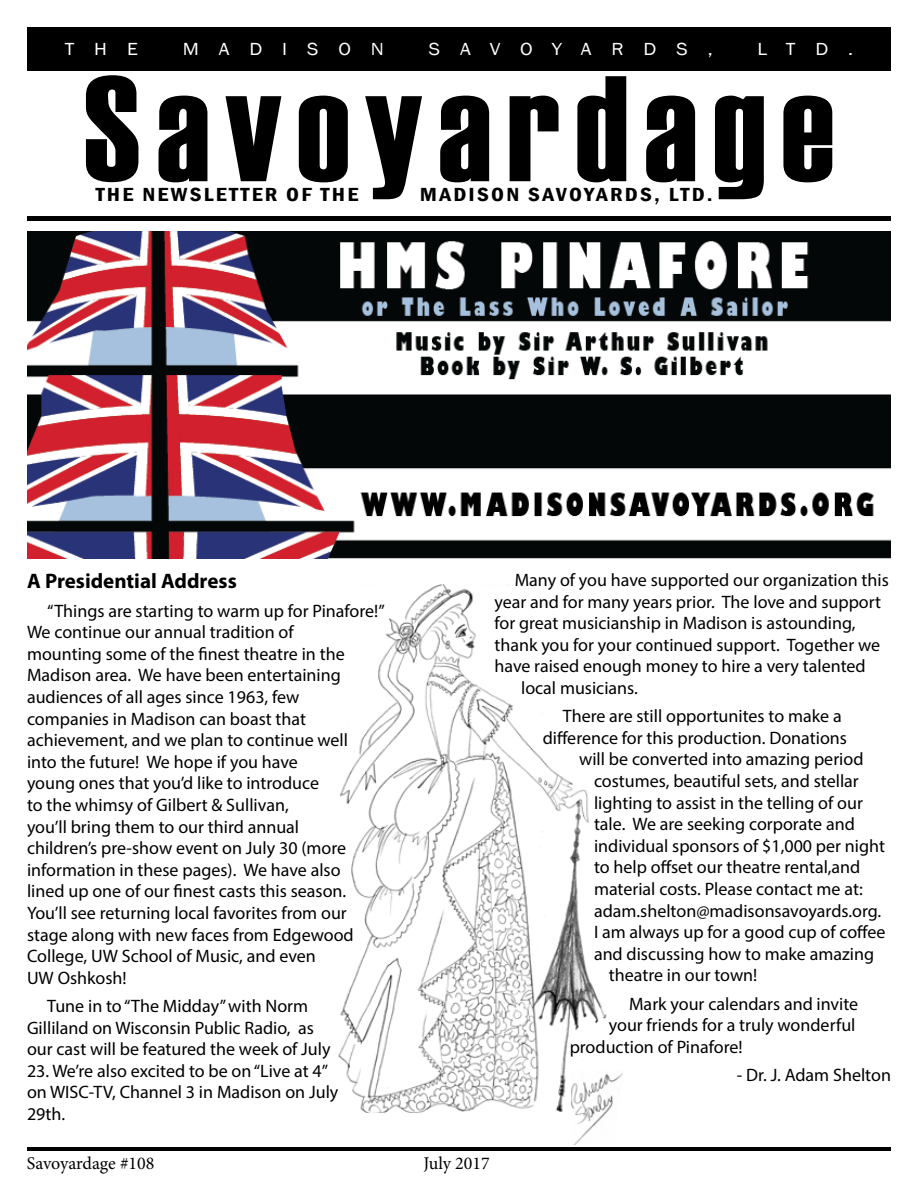
<style>
.page{position:relative;width:918px;height:1188px;background:#fff}
.page>*{position:absolute;margin:0;border:0;box-sizing:border-box;transform-origin:0 0}
.t1{font:150px "Haettenschweiler";letter-spacing:.1em;color:#000}
.t2{font:700 21px "Myriad Pro";color:#000}
.t3{font:600 condensed 19.5px "Franklin Gothic";letter-spacing:.1em;color:#000;scale:1.18 1}
.t4{font:18px/21.6px "Myriad Pro";color:#000}
.t5{font:18px "Franklin Gothic";letter-spacing:1em;color:#fff;scale:1.11 1}
.t6{font:18px "Minion Pro";letter-spacing:-.005em;color:#000}
</style>
<div class="page">
<div style="left:27px;top:27px;width:864px;height:43px;background:#000"></div>
<hr style="left:27px;top:1147px;width:864px;height:3px;background:#000">
<img style="left:339px;top:584px;width:268px;height:528px">
<div style="left:27px;top:216px;width:864px;height:5px;background:#000"></div>
<img style="left:27px;top:232px;width:864px;height:326px">
<img style="left:571px;top:1070px;width:51px;height:75px">
<p class="t5" style="left:65px;top:38px;width:67px">THE</p>
<p class="t5" style="left:183px;top:38px;width:183px">MADISON</p>
<p class="t5" style="left:429px;top:38px;width:257px">SAVOYARDS,</p>
<p class="t5" style="left:758px;top:38px;width:88px">LTD.</p>
<h1 class="t1" style="left:83px;top:27px;width:753px">Savoyardage</h1>
<p class="t3" style="left:96px;top:181px;width:224px">THE NEWSLETTER OF THE</p>
<p class="t3" style="left:420px;top:181px;width:250px">MADISON SAVOYARDS, LTD.</p>
<p class="t2" style="left:27px;top:567px;width:211px">A Presidential Address</p>
<p class="t4" style="left:27px;top:599px;width:359px;text-indent:20px">“Things are starting to warm up for Pinafore!” We continue our annual tradition of<br>mounting some of the finest theatre in the Madison area. We have been entertaining audiences of all ages since 1963, few companies in Madison can boast that achievement, and we plan to continue well<br>into the future! We hope if you have<br>young ones that you’d like to introduce<br>to the whimsy of Gilbert &amp; Sullivan,<br>you’ll bring them to our third annual<br>children’s pre-show event on July 30 (more information in these pages). We have also<br>lined up one of our finest casts this season.<br>You’ll see returning local favorites from our stage along with new faces from Edgewood College, UW School of Music, and even<br>UW Oshkosh!</p>
<p class="t4" style="left:27px;top:995px;width:305px;text-indent:20px">Tune in to “The Midday” with Norm<br>Gilliland on Wisconsin Public Radio, as our cast will be featured the week of July</p>
<p class="t4" style="left:27px;top:1060px;width:313px">23. We’re also excited to be on “Live at 4” on WISC-TV, Channel 3 in Madison on July<br>29th.</p>
<p class="t4" style="left:515px;top:569px;width:376px">Many of you have supported our organization this</p>
<p class="t4" style="left:494px;top:590px;width:388px">year and for many years prior. The love and support</p>
<p class="t4" style="left:494px;top:612px;width:363px">for great musicianship in Madison is astounding,</p>
<p class="t4" style="left:494px;top:634px;width:387px">thank you for your continued support. Together we</p>
<p class="t4" style="left:494px;top:655px;width:373px">have raised enough money to hire a very talented</p>
<p class="t4" style="left:521px;top:677px;width:118px">local musicians.</p>
<p class="t4" style="left:563px;top:705px;width:280px">There are still opportunites to make a</p>
<p class="t4" style="left:543px;top:727px;width:306px">difference for this production. Donations</p>
<p class="t4" style="left:579px;top:748px;width:286px">will be converted into amazing period</p>
<p class="t4" style="left:594px;top:770px;width:266px">costumes, beautiful sets, and stellar</p>
<p class="t4" style="left:594px;top:792px;width:270px">lighting to assist in the telling of our</p>
<p class="t4" style="left:594px;top:813px;width:262px">tale. We are seeking corporate and</p>
<p class="t4" style="left:594px;top:835px;width:293px">individual sponsors of $1,000 per night</p>
<p class="t4" style="left:594px;top:856px;width:268px">to help offset our theatre rental,and</p>
<p class="t4" style="left:594px;top:878px;width:270px">material costs. Please contact me at:</p>
<p class="t4" style="left:594px;top:900px;width:289px">adam.shelton@madisonsavoyards.org.</p>
<p class="t4" style="left:594px;top:921px;width:293px">I am always up for a good cup of coffee</p>
<p class="t4" style="left:594px;top:943px;width:282px">and discussing how to make amazing</p>
<p class="t4" style="left:609px;top:964px;width:150px">theatre in our town!</p>
<p class="t4" style="left:629px;top:993px;width:231px">Mark your calendars and invite</p>
<p class="t4" style="left:609px;top:1014px;width:248px">your friends for a truly wonderful</p>
<p class="t4" style="left:570px;top:1036px;width:174px">production of Pinafore!</p>
<p class="t4" style="left:737px;top:1064px;width:156px">- Dr. J. Adam Shelton</p>
<p class="t6" style="left:27px;top:1151px;width:129px">Savoyardage #108</p>
<p class="t6" style="left:424px;top:1151px;width:68px">July 2017</p>
</div>
